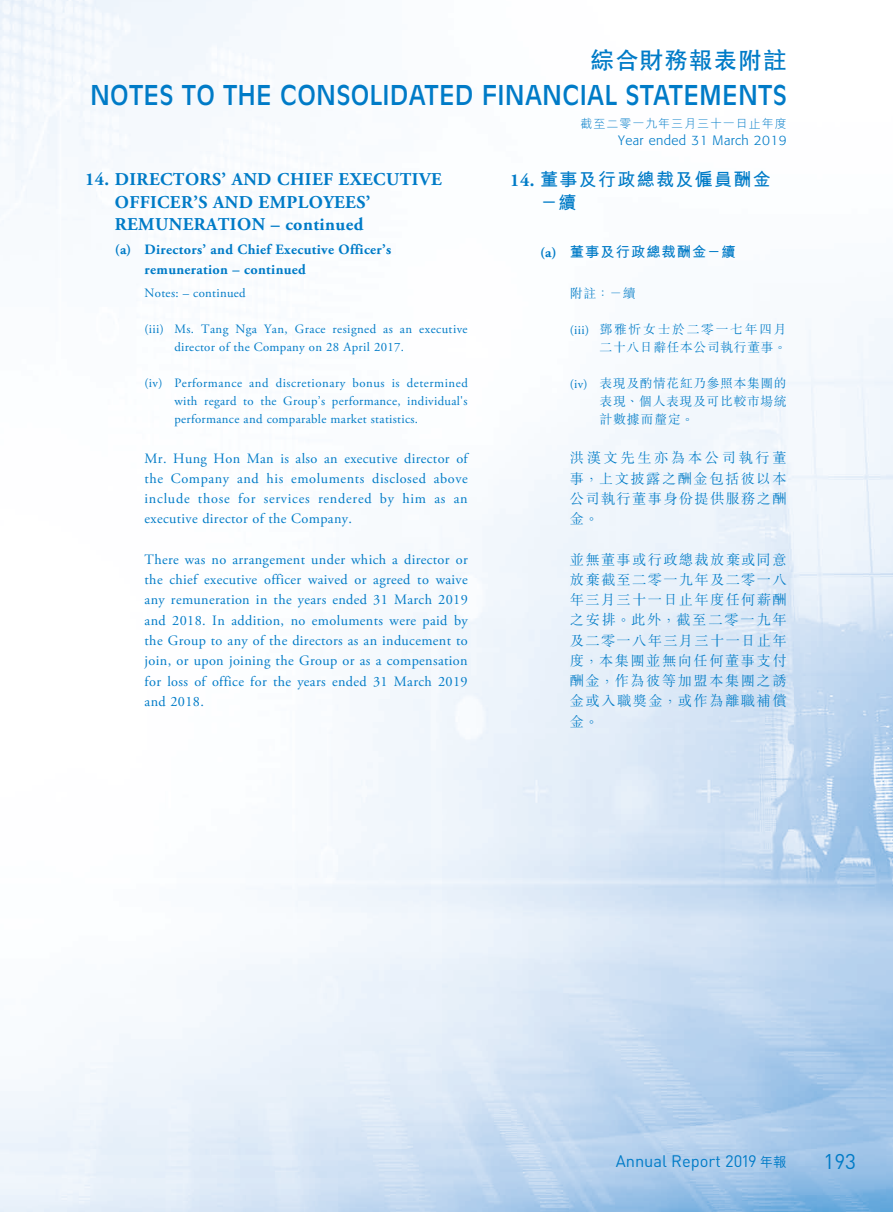
<style>
.page{position:relative;width:893px;height:1212px;background:#fff}
.page>*{position:absolute;margin:0;border:0;box-sizing:border-box;transform-origin:0 0}
.t1{font:27px "Antique Olive Std";letter-spacing:.01em;color:#007bc7;scale:.95 1}
.t2{font:700 24px "C Hei 2 HK";letter-spacing:.03em;color:#007bc7}
.t3{font:21px "DIN Pro";color:#007bc7}
.t4{font:700 18px/22.5px "Adobe Garamond Pro";letter-spacing:.025em;color:#007bc7}
.t5{font:700 18px/22.5px "M Hei HK";letter-spacing:.075em;color:#007bc7}
.t6{font:16.5px "DIN Pro";color:#007bc7}
.t7{font:14.25px/20.2px "Adobe Garamond Pro";letter-spacing:.025em;color:#007bc7;text-align:justify}
.t8{font:300 14.25px/20.2px "M Sung HK";letter-spacing:.105em;color:#007bc7;text-align:justify}
.t9{font:700 14.25px/20.2px "Adobe Garamond Pro";letter-spacing:.025em;color:#007bc7}
.t10{font:700 14.25px "M Hei HK";letter-spacing:.075em;color:#007bc7}
.t11{font:300 13.5px "Formata";letter-spacing:.03em;color:#007bc7}
.t12{font:12.75px/18px "Adobe Garamond Pro";letter-spacing:.025em;color:#007bc7}
.t13{font:300 12.75px/18px "M Sung HK";letter-spacing:.055em;color:#007bc7;text-align:justify}
.t14{font:300 12.75px/18px "M Sung HK";letter-spacing:.095em;color:#007bc7;text-align:right}
.t15{font:300 12px "M Hei HK";letter-spacing:.08em;color:#007bc7}
.s1{font-family:"Adobe Garamond Pro"}
.s2{font-family:"Adobe Garamond Pro";font-weight:400}
.s3{font-family:"M Hei HK";font-weight:500;font-size:13.5px}
</style>
<div class="page">
<img style="left:0;top:0;width:893px;height:1212px">
<h2 class="t2" style="left:590px;top:43px;width:198px">綜合財務報表附註</h2>
<h1 class="t1" style="left:90px;top:79px;width:735px">NOTES TO THE CONSOLIDATED FINANCIAL STATEMENTS</h1>
<p class="t4" style="left:115px;top:168px;width:328px;text-indent:-30px">14. DIRECTORS’ AND CHIEF EXECUTIVE<br>OFFICER’S AND EMPLOYEES’<br>REMUNERATION – continued</p>
<p class="t9" style="left:145px;top:239px;width:248px;text-indent:-30px">(a) Directors’ and Chief Executive Officer’s remuneration – continued</p>
<p class="t12" style="left:145px;top:285px;width:103px">Notes: – continued</p>
<p class="t12" style="left:174px;top:321px;width:295px;text-indent:-30px">(iii) Ms. Tang Nga Yan, Grace resigned as an executive director of the Company on 28 April 2017.</p>
<p class="t12" style="left:174px;top:375px;width:295px;text-align:justify;text-indent:-30px">(iv) Performance and discretionary bonus is determined with regard to the Group’s performance, individual's performance and comparable market statistics.</p>
<p class="t7" style="left:145px;top:449px;width:325px">Mr. Hung Hon Man is also an executive director of the Company and his emoluments disclosed above include those for services rendered by him as an executive director of the Company.</p>
<p class="t7" style="left:145px;top:550px;width:325px">There was no arrangement under which a director or the chief executive officer waived or agreed to waive any remuneration in the years ended 31 March 2019 and 2018. In addition, no emoluments were paid by the Group to any of the directors as an inducement to join, or upon joining the Group or as a compensation for loss of office for the years ended 31 March 2019 and 2018.</p>
<p class="t15" style="left:581px;top:115px;width:208px">截至二零一九年三月三十一日止年度</p>
<p class="t11" style="left:618px;top:132px;width:170px">Year ended 31 March 2019</p>
<p class="t5" style="left:540px;top:167px;width:232px;text-indent:-30px"><span class="s1">14.</span> 董事及行政總裁及僱員酬金－續</p>
<p class="t10" style="left:540px;top:241px;width:197px"><span class="s1">(a)</span> 董事及行政總裁酬金－續</p>
<p class="t13" style="left:570px;top:283px;width:67px">附註：－續</p>
<p class="t14" style="left:570px;top:319px;width:218px"><span class="s2">(iii)</span> 鄧雅忻女士於二零一七年四月二十八日辭任本公司執行董事。</p>
<p class="t13" style="left:600px;top:373px;width:189px;text-indent:-30px"><span class="s2">(iv)</span> 表現及酌情花紅乃參照本集團的表現、個人表現及可比較市場統計數據而釐定。</p>
<p class="t8" style="left:570px;top:447px;width:218px">洪漢文先生亦為本公司執行董事，上文披露之酬金包括彼以本公司執行董事身份提供服務之酬金。</p>
<p class="t8" style="left:570px;top:549px;width:218px">並無董事或行政總裁放棄或同意放棄截至二零一九年及二零一八年三月三十一日止年度任何薪酬之安排。此外，截至二零一九年及二零一八年三月三十一日止年度，本集團並無向任何董事支付酬金，作為彼等加盟本集團之誘金或入職獎金，或作為離職補償金。</p>
<p class="t6" style="left:616px;top:1150px;width:172px">Annual Report 2019 <span class="s3">年報</span></p>
<h3 class="t3" style="left:823px;top:1147px;width:34px">193</h3>
</div>
